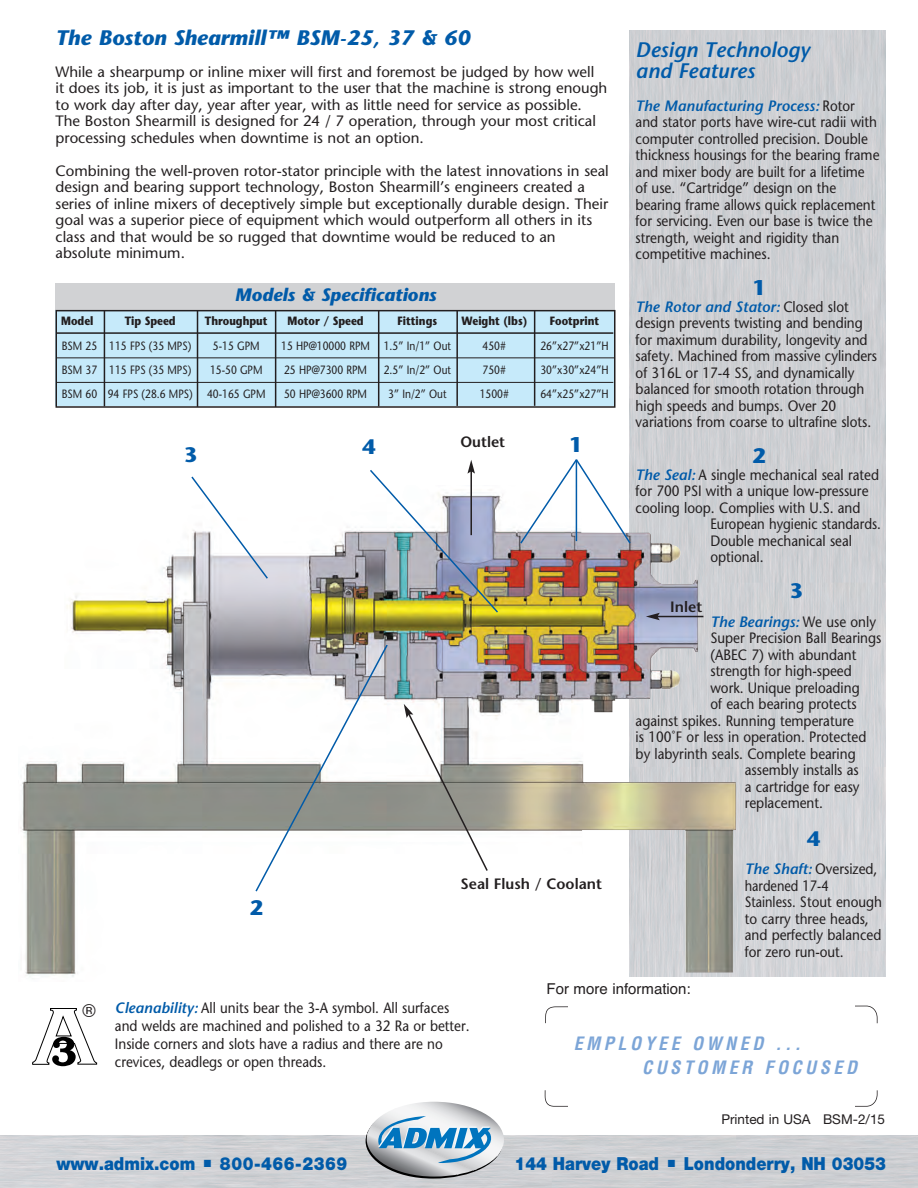
<style>
.page{position:relative;width:918px;height:1188px;background:#fff}
.page>*{position:absolute;margin:0;border:0;box-sizing:border-box;transform-origin:0 0}
.t1{font:italic 700 21px "Stone Sans";color:#015ba9}
.t2{font:italic 600 21px/21px "Stone Sans";color:#015ba9}
.t3{font:700 21px "Stone Sans";color:#015ba9}
.t4{font:900 18px "Helvetica Neue";color:#015ba9;scale:.9 1}
.t5{font:italic 700 condensed 18px/24px "Helvetica";letter-spacing:.2em;color:#7ca5d7}
.t6{font:italic 700 18px "Stone Sans";color:#015ba9}
.t7{font:18px "Helvetica";color:#231f20}
.t8{font:15px/16.5px "Stone Sans";color:#231f20;scale:.9 1}
.t9{font:15px/16.5px "Stone Sans";color:#231f20}
.t10{font:600 15px "Stone Sans";color:#231f20}
.t11{font:15px "Stone Sans";color:#231f20;scale:.87 1}
.t12{font:italic 600 15px "Stone Sans";color:#015ba9}
.t13{font:15px "Helvetica";color:#231f20}
.t14{font:13.5px "Helvetica Neue";color:#231f20}
.t15{font:12px "Stone Sans";color:#231f20;scale:.85 1}
.t16{font:700 12px "Stone Sans";color:#231f20;scale:.85 1}
.s1{font-weight:600;font-style:italic;color:#015ba9}
.s2{font-weight:400;font-style:normal;color:#231f20}
</style>
<div class="page">
<div style="left:56px;top:284px;width:559px;height:26px;background:#d1d2d4"></div>
<img style="left:0;top:1136px;width:918px;height:52px">
<img style="left:629px;top:30px;width:257px;height:946px">
<div style="left:56px;top:310px;width:559px;height:96px;background:#c6eafa"></div>
<div style="left:56px;top:310px;width:559px;height:98px;border:2px solid #231f20"></div>
<hr style="left:56px;top:332px;width:557px;height:2px;background:#231f20">
<hr style="left:56px;top:357px;width:558px;height:1px;background:#231f20">
<hr style="left:104px;top:311px;width:1px;height:95px;background:#231f20">
<hr style="left:456px;top:311px;width:2px;height:95px;background:#231f20">
<hr style="left:378px;top:311px;width:1px;height:95px;background:#231f20">
<hr style="left:197px;top:311px;width:1px;height:96px;background:#231f20">
<hr style="left:56px;top:382px;width:557px;height:1px;background:#231f20">
<hr style="left:275px;top:311px;width:1px;height:96px;background:#231f20">
<hr style="left:534px;top:310px;width:1px;height:96px;background:#231f20">
<img style="left:20px;top:486px;width:716px;height:493px">
<hr style="left:657px;top:616px;width:46px;height:1px;background:#231f20">
<svg style="left:646px;top:613px;width:14px;height:7px"></svg>
<svg style="left:404px;top:704px;width:85px;height:169px"></svg>
<svg style="left:519px;top:458px;width:113px;height:87px"></svg>
<img style="left:368px;top:460px;width:132px;height:154px">
<svg style="left:190px;top:476px;width:79px;height:104px"></svg>
<svg style="left:254px;top:643px;width:135px;height:250px"></svg>
<svg style="left:32px;top:1008px;width:66px;height:58px"></svg>
<svg style="left:545px;top:1006px;width:333px;height:101px"></svg>
<div style="left:569px;top:1001px;width:286px;height:110px;background:#fff"></div>
<div style="left:538px;top:1023px;width:346px;height:67px;background:#fff"></div>
<svg style="left:367px;top:1102px;width:137px;height:75px"></svg>
<h1 class="t1" style="left:56px;top:30px;width:416px">The Boston Shearmill™ BSM-25, 37 &amp; 60</h1>
<p class="t9" style="left:56px;top:65px;width:553px">While a shearpump or inline mixer will first and foremost be judged by how well<br>it does its job, it is just as important to the user that the machine is strong enough to work day after day, year after year, with as little need for service as possible.<br>The Boston Shearmill is designed for 24 / 7 operation, through your most critical processing schedules when downtime is not an option.</p>
<p class="t9" style="left:56px;top:164px;width:555px">Combining the well-proven rotor-stator principle with the latest innovations in seal design and bearing support technology, Boston Shearmill’s engineers created a series of inline mixers of deceptively simple but exceptionally durable design. Their goal was a superior piece of equipment which would outperform all others in its class and that would be so rugged that downtime would be reduced to an absolute minimum.</p>
<p class="t6" style="left:235px;top:288px;width:203px">Models &amp; Specifications</p>
<p class="t16" style="left:61px;top:316px;width:39px">Model</p>
<p class="t16" style="left:125px;top:316px;width:61px">Tip Speed</p>
<p class="t16" style="left:205px;top:316px;width:75px">Throughput</p>
<p class="t16" style="left:288px;top:316px;width:91px">Motor / Speed</p>
<p class="t16" style="left:398px;top:316px;width:48px">Fittings</p>
<p class="t16" style="left:461px;top:316px;width:79px">Weight (lbs)</p>
<p class="t16" style="left:550px;top:316px;width:59px">Footprint</p>
<p class="t15" style="left:62px;top:341px;width:154px">BSM 25 115 FPS (35 MPS)</p>
<p class="t15" style="left:213px;top:341px;width:56px">5-15 GPM</p>
<p class="t15" style="left:281px;top:341px;width:201px">15 HP@10000 RPM 1.5” In/1” Out</p>
<p class="t15" style="left:483px;top:341px;width:29px">450#</p>
<p class="t15" style="left:540px;top:341px;width:82px">26”x27”x21”H</p>
<p class="t15" style="left:62px;top:365px;width:154px">BSM 37 115 FPS (35 MPS)</p>
<p class="t15" style="left:210px;top:365px;width:63px">15-50 GPM</p>
<p class="t15" style="left:284px;top:365px;width:99px">25 HP@7300 RPM</p>
<p class="t15" style="left:384px;top:365px;width:81px">2.5” In/2” Out</p>
<p class="t15" style="left:483px;top:365px;width:29px">750#</p>
<p class="t15" style="left:540px;top:365px;width:82px">30”x30”x24”H</p>
<p class="t15" style="left:62px;top:389px;width:241px">BSM 60 94 FPS (28.6 MPS) 40-165 GPM</p>
<p class="t15" style="left:284px;top:389px;width:99px">50 HP@3600 RPM</p>
<p class="t15" style="left:388px;top:389px;width:70px">3” In/2” Out</p>
<p class="t15" style="left:480px;top:389px;width:36px">1500#</p>
<p class="t15" style="left:540px;top:389px;width:82px">64”x25”x27”H</p>
<h1 class="t3" style="left:184px;top:447px;width:15px">3</h1>
<p class="t10" style="left:460px;top:436px;width:46px">Outlet</p>
<h1 class="t3" style="left:363px;top:439px;width:15px">4</h1>
<h1 class="t3" style="left:569px;top:437px;width:15px">1</h1>
<h1 class="t3" style="left:250px;top:899px;width:15px">2</h1>
<p class="t10" style="left:460px;top:878px;width:143px">Seal Flush / Coolant</p>
<h1 class="t2" style="left:636px;top:41px;width:176px">Design Technology and Features</h1>
<p class="t8" style="left:636px;top:99px;width:273px"><span class="s1">The Manufacturing Process:</span> Rotor and stator ports have wire-cut radii with computer controlled precision. Double thickness housings for the bearing frame and mixer body are built for a lifetime of use. “Cartridge” design on the bearing frame allows quick replacement for servicing. Even our base is twice the strength, weight and rigidity than competitive machines.</p>
<h1 class="t3" style="left:753px;top:280px;width:15px">1</h1>
<p class="t8" style="left:636px;top:300px;width:270px"><span class="s1">The Rotor and Stator:</span> Closed slot design prevents twisting and bending for maximum durability, longevity and safety. Machined from massive cylinders of 316L or 17-4 SS, and dynamically balanced for smooth rotation through high speeds and bumps. Over 20 variations from coarse to ultrafine slots.</p>
<h1 class="t3" style="left:753px;top:448px;width:15px">2</h1>
<p class="t8" style="left:636px;top:468px;width:272px"><span class="s1">The Seal:</span> A single mechanical seal rated</p>
<p class="t8" style="left:636px;top:484px;width:260px">for 700 PSI with a unique low-pressure</p>
<p class="t8" style="left:636px;top:501px;width:251px">cooling loop. Complies with U.S. and</p>
<p class="t11" style="left:710px;top:518px;width:197px">European hygienic standards.</p>
<p class="t8" style="left:710px;top:534px;width:159px">Double mechanical seal</p>
<p class="t8" style="left:710px;top:550px;width:61px">optional.</p>
<h1 class="t3" style="left:790px;top:583px;width:15px">3</h1>
<p class="t12" style="left:710px;top:616px;width:167px">The Bearings: <span class="s2">We use only</span></p>
<p class="t8" style="left:710px;top:631px;width:192px">Super Precision Ball Bearings</p>
<p class="t8" style="left:710px;top:648px;width:164px">(ABEC 7) with abundant</p>
<p class="t8" style="left:710px;top:664px;width:159px">strength for high-speed</p>
<p class="t8" style="left:710px;top:681px;width:167px">work. Unique preloading</p>
<p class="t8" style="left:710px;top:697px;width:164px">of each bearing protects</p>
<p class="t8" style="left:636px;top:714px;width:244px">against spikes. Running temperature</p>
<p class="t8" style="left:636px;top:730px;width:258px">is 100˚F or less in operation. Protected</p>
<p class="t8" style="left:636px;top:747px;width:246px">by labyrinth seals. Complete bearing</p>
<p class="t8" style="left:745px;top:763px;width:128px">assembly installs as</p>
<p class="t8" style="left:745px;top:780px;width:129px">a cartridge for easy</p>
<p class="t8" style="left:745px;top:796px;width:88px">replacement.</p>
<h1 class="t3" style="left:807px;top:830px;width:15px">4</h1>
<p class="t8" style="left:745px;top:862px;width:154px"><span class="s1">The Shaft:</span> Oversized, hardened 17-4<br>Stainless. Stout enough to carry three heads, and perfectly balanced for zero run-out.</p>
<p class="t10" style="left:670px;top:601px;width:33px">Inlet</p>
<p class="t7" style="left:83px;top:1001px;width:15px">®</p>
<p class="t8" style="left:115px;top:1000px;width:396px;line-height:18px"><span class="s1">Cleanability:</span> All units bear the 3-A symbol. All surfaces and welds are machined and polished to a 32 Ra or better.<br>Inside corners and slots have a radius and there are no crevices, deadlegs or open threads.</p>
<p class="t13" style="left:547px;top:980px;width:146px">For more information:</p>
<p class="t5" style="left:642px;top:1033px;width:216px;text-indent:-68px">EMPLOYEE OWNED ...<br>CUSTOMER FOCUSED</p>
<p class="t14" style="left:721px;top:1114px;width:165px">Printed in USA BSM-2/15</p>
<p class="t4" style="left:56px;top:1157px;width:325px">www.admix.com <sup>.</sup> 800-466-2369</p>
<p class="t4" style="left:515px;top:1157px;width:414px">144 Harvey Road <sup>.</sup> Londonderry, NH 03053</p>
</div>
